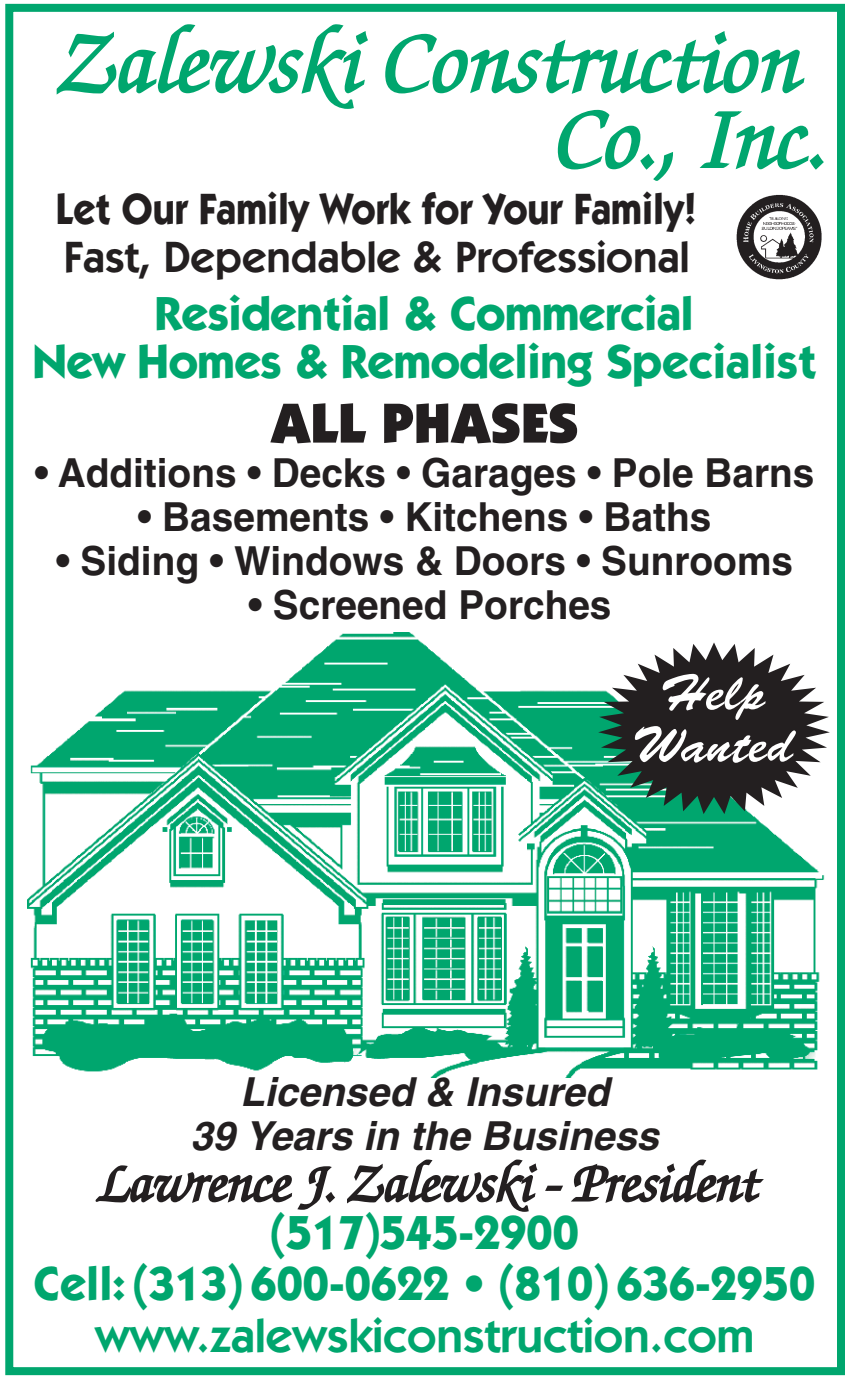
<style>
.page{position:relative;width:845px;height:1379px;background:#fff}
.page>*{position:absolute;margin:0;border:0;box-sizing:border-box;transform-origin:0 0}
.t1{font:italic 500 92px/76px "Zapf Chancery";color:#00a66e;text-align:right}
.t2{font:italic 500 56px "Zapf Chancery";color:#231f20}
.t3{font:900 56px "Kabel IT Cby BT";color:#231f20}
.t4{font:52px/52px "Brush Script DTC";color:#fff;text-align:center}
.t5{font:700 48px/48px "Itc Kabel";letter-spacing:-.01em;color:#00a66e;text-align:center}
.t6{font:600 48px "Itc Kabel";color:#00a66e}
.t7{font:700 44px "Itc Kabel";color:#231f20;scale:.9 1}
.t8{font:600 44px "Itc Kabel";color:#231f20}
.t9{font:700 40px "Sans";color:#231f20}
.t10{font:italic 700 40px/44px "Sans";color:#231f20;text-align:center}
</style>
<div class="page">
<img style="left:28px;top:633px;width:797px;height:444px">
<div style="left:5px;top:4px;width:840px;height:1371px;border:8px solid #00a66e"></div>
<svg style="left:95px;top:1165px;width:240px;height:45px"></svg>
<svg style="left:347px;top:1159px;width:417px;height:53px"></svg>
<svg style="left:56px;top:24px;width:768px;height:256px"></svg>
<svg style="left:598px;top:642px;width:232px;height:172px"></svg>
<h1 class="t1" style="left:54px;top:29px;width:769px">Zalewski Construction<br>Co., Inc.</h1>
<p class="t7" style="left:56px;top:182px;width:714px">Let Our Family Work for Your Family!</p>
<p class="t8" style="left:64px;top:231px;width:627px">Fast, Dependable &amp; Professional</p>
<p class="t5" style="left:32px;top:289px;width:786px">Residential &amp; Commercial<br>New Homes &amp; Remodeling Specialist</p>
<h2 class="t3" style="left:271px;top:389px;width:309px">ALL PHASES</h2>
<p class="t9" style="left:35px;top:448px;width:781px">• Additions • Decks • Garages • Pole Barns</p>
<p class="t9" style="left:138px;top:492px;width:575px">• Basements • Kitchens • Baths</p>
<p class="t9" style="left:56px;top:536px;width:738px">• Siding • Windows &amp; Doors • Sunrooms</p>
<p class="t9" style="left:248px;top:580px;width:364px">• Screened Porches</p>
<h3 class="t4" style="left:634px;top:668px;width:160px">Help<br>Wanted</h3>
<p class="t10" style="left:190px;top:1069px;width:470px">Licensed &amp; Insured<br>39 Years in the Business</p>
<h2 class="t2" style="left:94px;top:1154px;width:663px">Lawrence J. Zalewski - President</h2>
<p class="t5" style="left:270px;top:1207px;width:310px">(517)545-2900</p>
<p class="t5" style="left:34px;top:1259px;width:783px">Cell: (313) 600-0622 • (810) 636-2950</p>
<p class="t6" style="left:95px;top:1307px;width:660px">www.zalewskiconstruction.com</p>
</div>
